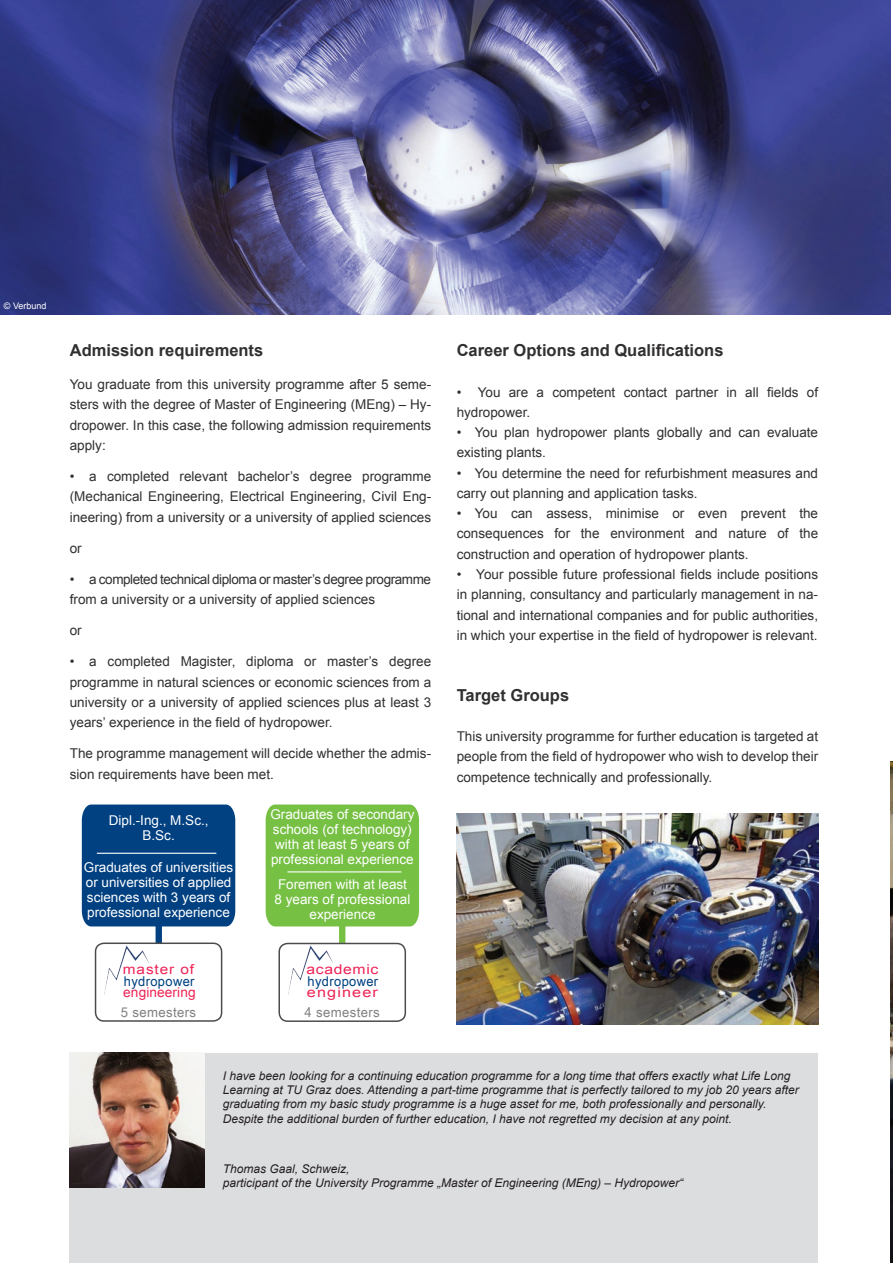
<style>
.page{position:relative;width:893px;height:1263px;background:#fff}
.page>*{position:absolute;margin:0;border:0;box-sizing:border-box;transform-origin:0 0}
.t1{font:700 16.5px "Arial";color:#312f30}
.t2{font:13.5px/20.2px "Arial";color:#312f30;text-align:justify}
.t3{font:13.5px/15px "Arial";color:#fff;text-align:center}
.t4{font:13.5px/20.2px "Arial";letter-spacing:-.03em;color:#312f30}
.t5{font:13.5px "Arial Narrow";letter-spacing:.02em;color:#014182;scale:1.17 1}
.t6{font:13.5px "Arial Narrow";letter-spacing:.02em;color:#808180;scale:1.19 1}
.t7{font:13.5px/23px "Arial";letter-spacing:.005em;color:#ee2355;scale:1.14 1}
.t8{font:13.5px/23px "Arial";letter-spacing:.04em;color:#ee2355;scale:1.17 1}
.t9{font:italic 12px/14.4px "Arial";color:#231f20}
.t10{font:9px "Arial";color:#fff}
</style>
<div class="page">
<img style="left:0;top:0;width:890px;height:315px">
<div style="left:70px;top:1052px;width:748px;height:211px;background:#dcdddf"></div>
<img style="left:890px;top:761px;width:3px;height:502px">
<div style="left:339px;top:887px;width:6px;height:72px;background:#76c043"></div>
<div style="left:266px;top:804px;width:153px;height:122px;background:#76c043"></div>
<div style="left:156px;top:887px;width:6px;height:72px;background:#014081"></div>
<div style="left:82px;top:804px;width:153px;height:122px;background:#014081"></div>
<hr style="left:287px;top:871px;width:114px;height:1px;background:#fff">
<hr style="left:97px;top:853px;width:119px;height:1px;background:#fff">
<div style="left:95px;top:942px;width:127px;height:80px;border:2px solid #4c4c4c;border-radius:9px"></div>
<img style="left:105px;top:945px;width:57px;height:46px">
<div style="left:123px;top:964px;width:88px;height:41px;background:#fff"></div>
<div style="left:278px;top:943px;width:128px;height:79px;border:2px solid #4c4c4c;border-radius:9px"></div>
<img style="left:288px;top:945px;width:91px;height:50px">
<div style="left:307px;top:964px;width:88px;height:41px;background:#fff"></div>
<div style="left:364px;top:959px;width:32px;height:6px;background:#fff"></div>
<img style="left:70px;top:1052px;width:135px;height:135px">
<img style="left:457px;top:814px;width:361px;height:210px">
<p class="t10" style="left:4px;top:300px;width:44px">© Verbund</p>
<p class="t1" style="left:70px;top:340px;width:195px">Admission requirements</p>
<p class="t2" style="left:70px;top:374px;width:363px">You graduate from this university programme after 5 seme&shy;sters with the degree of Master of Engineering (MEng) – Hy&shy;dropower. In this case, the following admission requirements apply:</p>
<p class="t2" style="left:70px;top:466px;width:363px">• a completed relevant bachelor’s degree programme (Mechanical Engineering, Electrical Engineering, Civil Eng&shy;ineering) from a university or a university of applied sciences</p>
<p class="t2" style="left:70px;top:538px;width:14px">or</p>
<p class="t4" style="left:70px;top:569px;width:363px">• a completed technical diploma or master’s degree programme from a university or a university of applied sciences</p>
<p class="t2" style="left:70px;top:620px;width:14px">or</p>
<p class="t2" style="left:70px;top:652px;width:363px">• a completed Magister, diploma or master’s degree programme in natural sciences or economic sciences from a university or a university of applied sciences plus at least 3 years’ experience in the field of hydropower.</p>
<p class="t2" style="left:70px;top:743px;width:363px">The programme management will decide whether the admis&shy;sion requirements have been met.</p>
<p class="t3" style="left:109px;top:813px;width:101px">Dipl.-Ing., M.Sc.,<br>B.Sc.</p>
<p class="t3" style="left:84px;top:860px;width:151px;text-align:left">Graduates of universities or universities of applied sciences with 3 years of professional experience</p>
<p class="t7" style="left:123px;top:958px;width:65px">master of engineering</p>
<p class="t6" style="left:121px;top:1002px;width:65px">5 semesters</p>
<p class="t5" style="left:124px;top:971px;width:62px">hydropower</p>
<p class="t3" style="left:270px;top:806px;width:146px">Graduates of secondary schools (of technology) with at least 5 years of professional experience</p>
<p class="t3" style="left:275px;top:877px;width:137px">Foremen with at least<br>8 years of professional experience</p>
<p class="t8" style="left:307px;top:958px;width:63px">academic engineer</p>
<p class="t6" style="left:304px;top:1002px;width:65px">4 semesters</p>
<p class="t5" style="left:308px;top:971px;width:62px">hydropower</p>
<p class="t1" style="left:457px;top:340px;width:268px">Career Options and Qualifications</p>
<p class="t2" style="left:457px;top:382px;width:363px">• You are a competent contact partner in all fields of hydropower.</p>
<p class="t2" style="left:457px;top:422px;width:363px">• You plan hydropower plants globally and can evaluate existing plants.</p>
<p class="t2" style="left:457px;top:463px;width:363px">• You determine the need for refurbishment measures and carry out planning and application tasks.</p>
<p class="t2" style="left:457px;top:503px;width:363px">• You can assess, minimise or even prevent the consequences for the environment and nature of the construction and operation of hydropower plants.</p>
<p class="t2" style="left:457px;top:564px;width:363px">• Your possible future professional fields include positions in planning, consultancy and particularly management in na&shy;tional and international companies and for public authorities, in which your expertise in the field of hydropower is relevant.</p>
<p class="t1" style="left:457px;top:684px;width:114px">Target Groups</p>
<p class="t2" style="left:457px;top:726px;width:363px">This university programme for further education is targeted at people from the field of hydropower who wish to develop their competence technically and professionally.</p>
<p class="t9" style="left:223px;top:1068px;width:577px">I have been looking for a continuing education programme for a long time that offers exactly what Life Long Learning at TU Graz does. Attending a part-time programme that is perfectly tailored to my job 20 years after graduating from my basic study programme is a huge asset for me, both professionally and personally.<br>Despite the additional burden of further education, I have not regretted my decision at any point.</p>
<p class="t9" style="left:223px;top:1161px;width:462px">Thomas Gaal, Schweiz,<br>participant of the University Programme „Master of Engineering (MEng) – Hydropower“</p>
</div>
